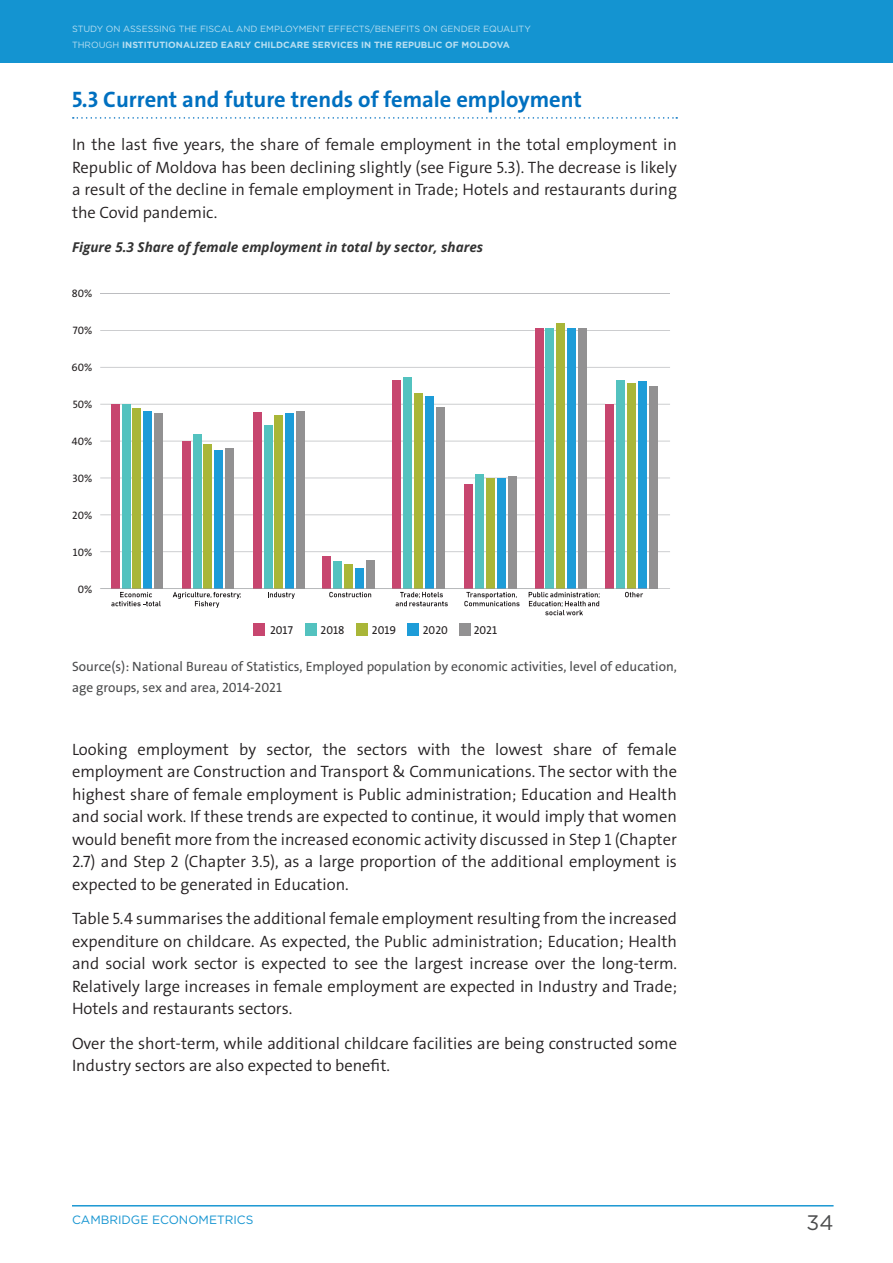
<style>
.page{position:relative;width:893px;height:1263px;background:#fff}
.page>*{position:absolute;margin:0;border:0;box-sizing:border-box;transform-origin:0 0}
.Subheader{font:700 22.5px "The Sans";color:#0070c0}
.t1{font:21px "Gotham";color:#4b4c4d}
.t2{font:300 16.5px/22.5px "The Sans";color:#231f20;text-align:justify}
.t3{font:13.5px/21px "The Sans";color:#4b4c4d}
.Figure{font:italic 700 13.5px "Open Sans";color:#333}
.t4{font:12px "Gotham";color:#1494d1}
.t5{font:11.55px "The Sans";color:#231f20}
.t6{font:10.8px "The Sans";color:#231f20}
.t7{font:9px/16.5px "Gotham";color:#fff}
.s1{font-weight:700}
</style>
<div class="page">
<div style="left:0;top:0;width:892px;height:63px;background:#1494d1"></div>
<hr style="left:892px;top:0;width:1px;height:63px;background:#1494d1">
<hr style="left:72px;top:1205px;width:762px;height:1px;background:#1494d1">
<svg style="left:73px;top:117px;width:601px;height:2px"></svg>
<hr style="left:100px;top:293px;width:570px;height:1px;background:#bcbdc0">
<hr style="left:587px;top:330px;width:83px;height:1px;background:#bcbdc0">
<hr style="left:100px;top:330px;width:435px;height:1px;background:#bcbdc0">
<hr style="left:587px;top:367px;width:83px;height:1px;background:#bcbdc0">
<hr style="left:100px;top:367px;width:435px;height:1px;background:#bcbdc0">
<svg style="left:100px;top:404px;width:570px;height:1px"></svg>
<svg style="left:100px;top:441px;width:570px;height:1px"></svg>
<svg style="left:100px;top:478px;width:570px;height:1px"></svg>
<svg style="left:657px;top:514px;width:13px;height:1px"></svg>
<svg style="left:587px;top:514px;width:18px;height:1px"></svg>
<svg style="left:516px;top:514px;width:19px;height:1px"></svg>
<svg style="left:445px;top:514px;width:19px;height:1px"></svg>
<hr style="left:305px;top:514px;width:87px;height:1px;background:#bcbdc0">
<svg style="left:234px;top:514px;width:19px;height:1px"></svg>
<svg style="left:163px;top:514px;width:19px;height:1px"></svg>
<svg style="left:657px;top:551px;width:13px;height:1px"></svg>
<svg style="left:587px;top:551px;width:18px;height:1px"></svg>
<svg style="left:516px;top:551px;width:19px;height:1px"></svg>
<svg style="left:445px;top:551px;width:19px;height:1px"></svg>
<hr style="left:305px;top:551px;width:87px;height:1px;background:#bcbdc0">
<svg style="left:234px;top:551px;width:19px;height:1px"></svg>
<svg style="left:163px;top:551px;width:19px;height:1px"></svg>
<div style="left:111px;top:404px;width:8px;height:185px;background:#c7466f"></div>
<div style="left:122px;top:404px;width:8px;height:185px;background:#53c2bf"></div>
<div style="left:133px;top:408px;width:8px;height:181px;background:#a9b638"></div>
<div style="left:144px;top:411px;width:8px;height:178px;background:#1d9cd8"></div>
<div style="left:155px;top:413px;width:8px;height:176px;background:#929192"></div>
<div style="left:182px;top:441px;width:8px;height:148px;background:#c7466f"></div>
<div style="left:193px;top:434px;width:8px;height:155px;background:#53c2bf"></div>
<div style="left:204px;top:444px;width:8px;height:145px;background:#a9b638"></div>
<div style="left:215px;top:450px;width:8px;height:139px;background:#1d9cd8"></div>
<div style="left:226px;top:448px;width:8px;height:141px;background:#929192"></div>
<div style="left:253px;top:412px;width:8px;height:177px;background:#c7466f"></div>
<div style="left:264px;top:425px;width:8px;height:164px;background:#53c2bf"></div>
<div style="left:275px;top:415px;width:8px;height:174px;background:#a9b638"></div>
<div style="left:286px;top:413px;width:8px;height:176px;background:#1d9cd8"></div>
<div style="left:297px;top:411px;width:8px;height:178px;background:#929192"></div>
<div style="left:392px;top:380px;width:9px;height:209px;background:#c7466f"></div>
<div style="left:403px;top:377px;width:9px;height:212px;background:#53c2bf"></div>
<div style="left:414px;top:393px;width:9px;height:196px;background:#a9b638"></div>
<div style="left:425px;top:396px;width:9px;height:193px;background:#1d9cd8"></div>
<div style="left:436px;top:408px;width:9px;height:181px;background:#929192"></div>
<div style="left:464px;top:484px;width:9px;height:105px;background:#c7466f"></div>
<div style="left:475px;top:475px;width:9px;height:114px;background:#53c2bf"></div>
<div style="left:486px;top:478px;width:9px;height:111px;background:#a9b638"></div>
<div style="left:497px;top:478px;width:9px;height:111px;background:#1d9cd8"></div>
<div style="left:508px;top:476px;width:8px;height:113px;background:#929192"></div>
<div style="left:605px;top:404px;width:9px;height:185px;background:#c7466f"></div>
<div style="left:616px;top:380px;width:9px;height:209px;background:#53c2bf"></div>
<div style="left:627px;top:383px;width:9px;height:206px;background:#a9b638"></div>
<div style="left:638px;top:381px;width:8px;height:208px;background:#1d9cd8"></div>
<div style="left:649px;top:386px;width:8px;height:203px;background:#929192"></div>
<div style="left:535px;top:328px;width:8px;height:261px;background:#c7466f"></div>
<div style="left:546px;top:328px;width:8px;height:261px;background:#53c2bf"></div>
<div style="left:557px;top:323px;width:8px;height:266px;background:#a9b638"></div>
<div style="left:568px;top:328px;width:8px;height:261px;background:#1d9cd8"></div>
<div style="left:578px;top:328px;width:9px;height:261px;background:#929192"></div>
<div style="left:323px;top:556px;width:8px;height:33px;background:#c7466f"></div>
<div style="left:333px;top:561px;width:9px;height:28px;background:#53c2bf"></div>
<div style="left:344px;top:564px;width:9px;height:25px;background:#a9b638"></div>
<div style="left:355px;top:568px;width:9px;height:21px;background:#1d9cd8"></div>
<div style="left:366px;top:560px;width:9px;height:29px;background:#929192"></div>
<svg style="left:100px;top:588px;width:570px;height:27px"></svg>
<div style="left:254px;top:623px;width:11px;height:12px;background:#c7466f"></div>
<div style="left:305px;top:623px;width:11px;height:12px;background:#53c2bf"></div>
<div style="left:356px;top:623px;width:12px;height:12px;background:#a9b638"></div>
<div style="left:408px;top:623px;width:11px;height:12px;background:#1d9cd8"></div>
<div style="left:459px;top:623px;width:11px;height:12px;background:#929192"></div>
<p class="t7" style="left:72px;top:20px;width:460px">STUDY ON ASSESSING THE FISCAL AND EMPLOYMENT EFFECTS/BENEFITS ON GENDER EQUALITY<br>THROUGH <span class="s1">INSTITUTIONALIZED EARLY CHILDCARE SERVICES IN THE REPUBLIC OF MOLDOVA</span></p>
<p class="Subheader" style="left:72px;top:85px;width:511px">5.3 Current and future trends of female employment</p>
<p class="t2" style="left:72px;top:133px;width:607px">In the last five years, the share of female employment in the total employment in Republic of Moldova has been declining slightly (see Figure 5.3). The decrease is likely a result of the decline in female employment in Trade; Hotels and restaurants during the Covid pandemic.</p>
<p class="Figure" style="left:72px;top:238px;width:413px">Figure 5.3 Share of female employment in total by sector, shares</p>
<p class="t6" style="left:72px;top:286px;width:22px">80%</p>
<p class="t6" style="left:73px;top:323px;width:21px">70%</p>
<p class="t6" style="left:71px;top:360px;width:22px">60%</p>
<p class="t6" style="left:73px;top:397px;width:21px">50%</p>
<p class="t6" style="left:72px;top:434px;width:22px">40%</p>
<p class="t6" style="left:72px;top:471px;width:21px">30%</p>
<p class="t6" style="left:72px;top:508px;width:21px">20%</p>
<p class="t6" style="left:73px;top:545px;width:21px">10%</p>
<p class="t6" style="left:78px;top:582px;width:16px">0%</p>
<p class="t5" style="left:270px;top:622px;width:24px">2017</p>
<p class="t5" style="left:321px;top:622px;width:25px">2018</p>
<p class="t5" style="left:372px;top:622px;width:26px">2019</p>
<p class="t5" style="left:423px;top:622px;width:26px">2020</p>
<p class="t5" style="left:474px;top:622px;width:25px">2021</p>
<p class="t3" style="left:72px;top:656px;width:606px">Source(s): National Bureau of Statistics, Employed population by economic activities, level of education, age groups, sex and area, 2014-2021</p>
<p class="t2" style="left:72px;top:738px;width:606px">Looking employment by sector, the sectors with the lowest share of female employment are Construction and Transport &amp; Communications. The sector with the highest share of female employment is Public administration; Education and Health and social work. If these trends are expected to continue, it would imply that women would benefit more from the increased economic activity discussed in Step 1 (Chapter 2.7) and Step 2 (Chapter 3.5), as a large proportion of the additional employment is expected to be generated in Education.</p>
<p class="t2" style="left:72px;top:907px;width:606px">Table 5.4 summarises the additional female employment resulting from the increased expenditure on childcare. As expected, the Public administration; Education; Health and social work sector is expected to see the largest increase over the long-term.<br>Relatively large increases in female employment are expected in Industry and Trade; Hotels and restaurants sectors.</p>
<p class="t2" style="left:72px;top:1032px;width:606px">Over the short-term, while additional childcare facilities are being constructed some<br>Industry sectors are also expected to benefit.</p>
<p class="t4" style="left:72px;top:1212px;width:183px">CAMBRIDGE ECONOMETRICS</p>
<p class="t1" style="left:807px;top:1209px;width:28px">34</p>
</div>
